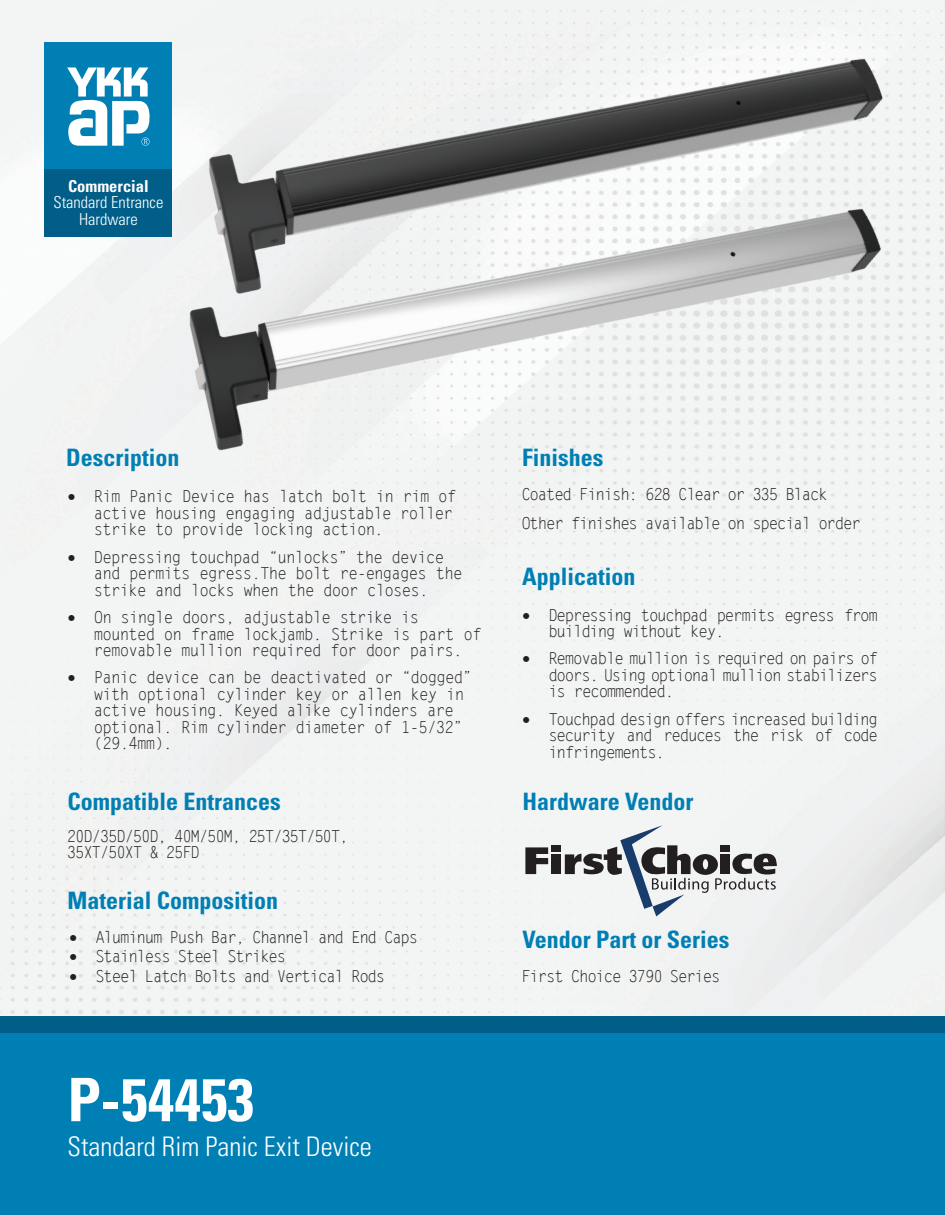
<style>
.page{position:relative;width:945px;height:1215px;background:#fff}
.page>*{position:absolute;margin:0;border:0;box-sizing:border-box;transform-origin:0 0}
.t1{font:700 condensed 60px "Univers LT Std";color:#fff}
.t2{font:300 condensed 27px "Univers LT Std";color:#fff}
.t3{font:700 condensed 24px "Univers LT Std";color:#007fb4}
.t4{font:16.5px/16.5px "Letter Gothic";letter-spacing:.025em;color:#231f20}
.t5{font:16.5px/16.5px "Letter Gothic";color:#231f20}
.t6{font:300 condensed 16.5px "Univers LT Std";color:#fff}
.t7{font:700 condensed 16.5px "Univers LT Std";color:#fff}
</style>
<div class="page">
<div style="left:0;top:0;width:945px;height:1016px;background:#f3f5f5"></div>
<div style="left:45px;top:163px;width:127px;height:74px;background:#005e88"></div>
<div style="left:0;top:1016px;width:945px;height:34px;background:#005e88"></div>
<div style="left:0;top:1033px;width:945px;height:182px;background:#007fb4"></div>
<div style="left:45px;top:42px;width:127px;height:126px;background:#007fb4"></div>
<svg style="left:67px;top:68px;width:55px;height:78px"></svg>
<div style="left:122px;top:0;width:790px;height:677px;background:#f3f5f5"></div>
<img style="left:147px;top:0;width:775px;height:511px">
<svg style="left:525px;top:847px;width:23px;height:27px"></svg>
<div style="left:552px;top:854px;width:9px;height:20px;background:#231f20"></div>
<div style="left:552px;top:846px;width:9px;height:6px;background:#231f20"></div>
<svg style="left:565px;top:825px;width:212px;height:91px"></svg>
<p class="t7" style="left:68px;top:176px;width:82px">Commercial</p>
<p class="t6" style="left:53px;top:192px;width:111px">Standard Entrance</p>
<p class="t6" style="left:79px;top:209px;width:60px">Hardware</p>
<p class="t3" style="left:66px;top:443px;width:115px">Description</p>
<p class="t4" style="left:94px;top:488px;width:363px;text-indent:-27px">• Rim Panic Device has latch bolt in rim of active housing engaging adjustable roller strike to provide locking action.</p>
<p class="t4" style="left:94px;top:549px;width:369px;text-indent:-27px">• Depressing touchpad “unlocks” the device and permits egress.The bolt re-engages the strike and locks when the door closes.</p>
<p class="t4" style="left:94px;top:609px;width:388px;text-indent:-27px">• On single doors, adjustable strike is mounted on frame lockjamb. Strike is part of removable mullion required for door pairs.</p>
<p class="t4" style="left:94px;top:669px;width:379px;text-indent:-27px">• Panic device can be deactivated or “dogged” with optional cylinder key or allen key in active housing. Keyed alike cylinders are optional. Rim cylinder diameter of 1-5/32” (29.4mm).</p>
<p class="t3" style="left:68px;top:787px;width:215px">Compatible Entrances</p>
<p class="t5" style="left:68px;top:828px;width:282px">20D/35D/50D, 40M/50M, 25T/35T/50T,</p>
<p class="t5" style="left:68px;top:844px;width:133px">35XT/50XT &amp; 25FD</p>
<p class="t3" style="left:68px;top:885px;width:212px">Material Composition</p>
<p class="t3" style="left:522px;top:443px;width:83px">Finishes</p>
<p class="t5" style="left:522px;top:486px;width:307px">Coated Finish: 628 Clear or 335 Black</p>
<p class="t5" style="left:522px;top:515px;width:340px">Other finishes available on special order</p>
<p class="t3" style="left:522px;top:562px;width:115px">Application</p>
<p class="t5" style="left:549px;top:607px;width:330px;text-indent:-27px">• Depressing touchpad permits egress from building without key.</p>
<p class="t4" style="left:549px;top:650px;width:330px;text-align:justify;text-indent:-27px">• Removable mullion is required on pairs of doors. Using optional mullion stabilizers is recommended.</p>
<p class="t4" style="left:549px;top:711px;width:330px;text-align:justify;text-indent:-27px">• Touchpad design offers increased building security and reduces the risk of code infringements.</p>
<p class="t3" style="left:522px;top:787px;width:173px">Hardware Vendor</p>
<p class="t5" style="left:69px;top:929px;width:350px">• Aluminum Push Bar, Channel and End Caps</p>
<p class="t5" style="left:69px;top:948px;width:218px">• Stainless Steel Strikes</p>
<p class="t5" style="left:69px;top:968px;width:317px">• Steel Latch Bolts and Vertical Rods</p>
<p class="t5" style="left:522px;top:968px;width:199px">First Choice 3790 Series</p>
<p class="t3" style="left:522px;top:924px;width:209px">Vendor Part or Series</p>
<p class="t1" style="left:68px;top:1063px;width:188px">P-54453</p>
<p class="t2" style="left:68px;top:1130px;width:306px">Standard Rim Panic Exit Device</p>
</div>
